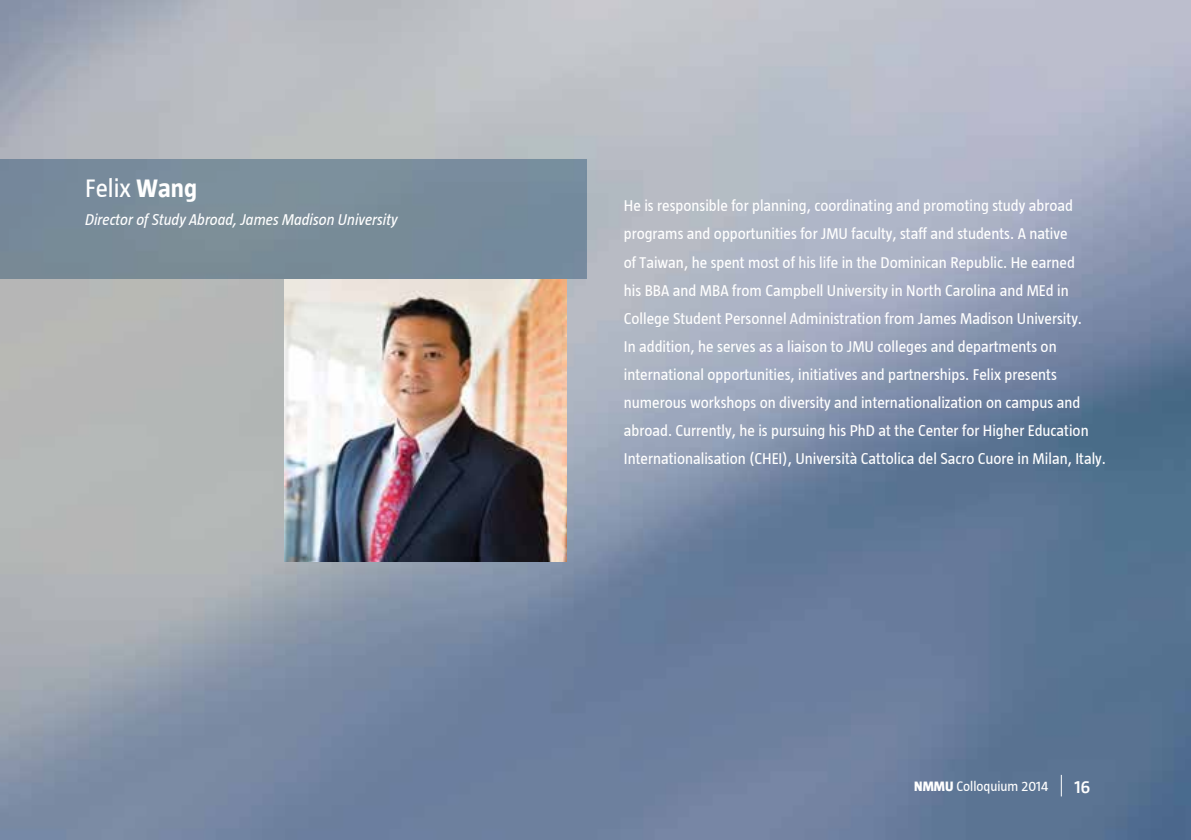
<style>
.page{position:relative;width:1191px;height:840px;background:#fff}
.page>*{position:absolute;margin:0;border:0;box-sizing:border-box;transform-origin:0 0}
.t1{font:26px "Taz";color:#fff}
.t2{font:600 18px "Taz";color:#fff}
.t3{font:16px/28px "Taz";color:#fff}
.t4{font:italic 16px "Taz";color:#fff}
.t5{font:14px "Taz";color:#fff}
.s1{font-weight:700}
.s2{font-weight:800}
</style>
<div class="page">
<img style="left:0;top:0;width:1191px;height:839px">
<div style="left:0;top:158px;width:587px;height:120px;background:#778b9b"></div>
<img style="left:284px;top:279px;width:282px;height:282px">
<svg style="left:1061px;top:774px;width:1px;height:22px"></svg>
<h1 class="t1" style="left:85px;top:174px;width:113px">Felix <span class="s1">Wang</span></h1>
<p class="t4" style="left:85px;top:211px;width:314px">Director of Study Abroad, James Madison University</p>
<p class="t3" style="left:624px;top:192px;width:483px">He is responsible for planning, coordinating and promoting study abroad programs and opportunities for JMU faculty, staff and students. A native<br>of Taiwan, he spent most of his life in the Dominican Republic. He earned<br>his BBA and MBA from Campbell University in North Carolina and MEd in College Student Personnel Administration from James Madison University.<br>In addition, he serves as a liaison to JMU colleges and departments on international opportunities, initiatives and partnerships. Felix presents numerous workshops on diversity and internationalization on campus and abroad. Currently, he is pursuing his PhD at the Center for Higher Education Internationalisation (CHEI), Università Cattolica del Sacro Cuore in Milan, Italy.</p>
<p class="t5" style="left:914px;top:778px;width:135px"><span class="s2">NMMU</span> Colloquium 2014</p>
<p class="t2" style="left:1074px;top:776px;width:17px">16</p>
</div>
